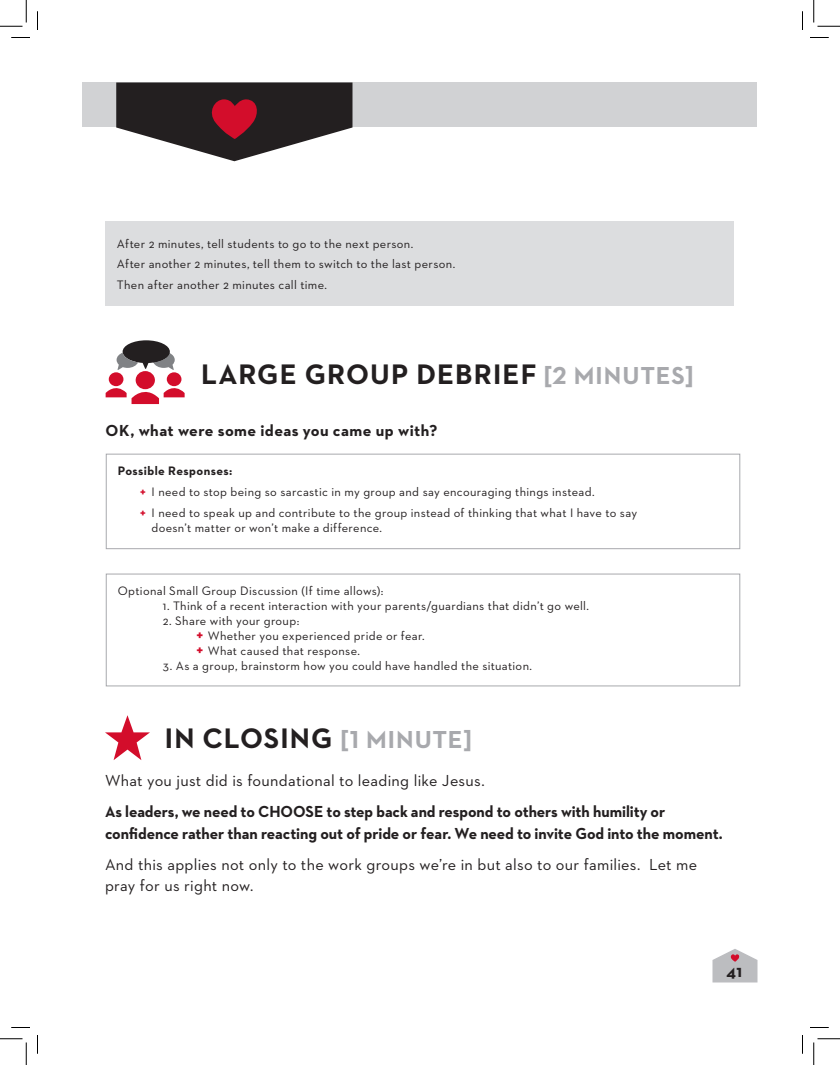
<style>
.page{position:relative;width:840px;height:1065px;background:#fff}
.page>*{position:absolute;margin:0;border:0;box-sizing:border-box;transform-origin:0 0}
.t1{font:700 28.75px "Neutraface 2 Text";letter-spacing:.035em;color:#231f20}
.t2{font:700 17.5px "Neutraface 2 Text";color:#231f20}
.t3{font:700 16.25px/21.2px "Neutraface 2 Text";letter-spacing:-.005em;color:#231f20}
.t4{font:16.25px/21.2px "Neutraface 2 Text";letter-spacing:.015em;color:#231f20}
.t5{font:700 16.25px "Neutraface 2 Text";letter-spacing:.025em;color:#231f20}
.t6{font:12.5px/20.6px "Neutraface 2 Text";letter-spacing:.025em;color:#231f20}
.s1{font-size:25px;color:#a8a9ad}
.s2{font-weight:700}
.s3{font-weight:700;color:#d30d2b}
.s4{font-weight:700;font-size:15px;color:#d30d2b}
</style>
<div class="page">
<div style="left:82px;top:82px;width:676px;height:46px;background:#d1d2d4"></div>
<svg style="left:116px;top:82px;width:236px;height:79px"></svg>
<div style="left:106px;top:221px;width:628px;height:85px;background:#dcdddf"></div>
<div style="left:136px;top:371px;width:19px;height:18px;background:#d30d2b;border-radius:50%"></div>
<svg style="left:117px;top:340px;width:58px;height:30px"></svg>
<div style="left:109px;top:372px;width:14px;height:14px;background:#d30d2b;border-radius:50%"></div>
<svg style="left:106px;top:382px;width:79px;height:22px"></svg>
<div style="left:167px;top:372px;width:14px;height:14px;background:#d30d2b;border-radius:50%"></div>
<div style="left:106px;top:454px;width:634px;height:95px;border:1px solid #a8a9ad"></div>
<div style="left:106px;top:574px;width:634px;height:112px;border:1px solid #a8a9ad"></div>
<svg style="left:105px;top:715px;width:45px;height:45px"></svg>
<svg style="left:712px;top:949px;width:46px;height:33px"></svg>
<svg style="left:11px;top:37px;width:19px;height:1px"></svg>
<svg style="left:810px;top:37px;width:19px;height:1px"></svg>
<svg style="left:11px;top:1027px;width:19px;height:1px"></svg>
<svg style="left:810px;top:1027px;width:19px;height:1px"></svg>
<svg style="left:37px;top:11px;width:1px;height:19px"></svg>
<svg style="left:37px;top:1035px;width:1px;height:19px"></svg>
<svg style="left:802px;top:11px;width:1px;height:19px"></svg>
<svg style="left:802px;top:1035px;width:1px;height:19px"></svg>
<svg style="left:0;top:0;width:27px;height:27px"></svg>
<svg style="left:0;top:1039px;width:27px;height:26px"></svg>
<svg style="left:814px;top:0;width:26px;height:27px"></svg>
<svg style="left:814px;top:1039px;width:26px;height:26px"></svg>
<p class="t6" style="left:117px;top:233px;width:340px">After 2 minutes, tell students to go to the next person.<br>After another 2 minutes, tell them to switch to the last person.<br>Then after another 2 minutes call time.</p>
<h1 class="t1" style="left:201px;top:356px;width:494px">LARGE GROUP DEBRIEF <span class="s1">[2 MINUTES]</span></h1>
<h3 class="t5" style="left:106px;top:420px;width:333px">OK, what were some ideas you came up with?</h3>
<p class="t6" style="left:140px;top:461px;width:498px;text-indent:-22px"><span class="s2">Possible Responses:<br></span><span class="s3">+</span> I need to stop being so sarcastic in my group and say encouraging things instead.<br><span class="s3">+</span> I need to speak up and contribute to the group instead of thinking that what I have to say</p>
<p class="t6" style="left:152px;top:517px;width:232px">doesn’t matter or won’t make a difference.</p>
<p class="t6" style="left:118px;top:581px;width:267px">Optional Small Group Discussion (If time allows):</p>
<p class="t6" style="left:163px;top:596px;width:428px">1. Think of a recent interaction with your parents/guardians that didn’t go well.</p>
<p class="t6" style="left:197px;top:613px;width:230px;line-height:15px;text-indent:-34px">2. Share with your group:<br><span class="s4">+</span> Whether you experienced pride or fear. <span class="s4">+</span> What caused that response.</p>
<p class="t6" style="left:163px;top:656px;width:371px">3. As a group, brainstorm how you could have handled the situation.</p>
<h1 class="t1" style="left:165px;top:720px;width:308px">IN CLOSING <span class="s1">[1 MINUTE]</span></h1>
<h3 class="t4" style="left:105px;top:770px;width:381px">What you just did is foundational to leading like Jesus.</h3>
<h3 class="t3" style="left:105px;top:801px;width:619px">As leaders, we need to CHOOSE to step back and respond to others with humility or confidence rather than reacting out of pride or fear. We need to invite God into the moment.</h3>
<h3 class="t4" style="left:105px;top:854px;width:594px">And this applies not only to the work groups we’re in but also to our families. Let me pray for us right now.</h3>
<h2 class="t2" style="left:726px;top:960px;width:18px">41</h2>
</div>
